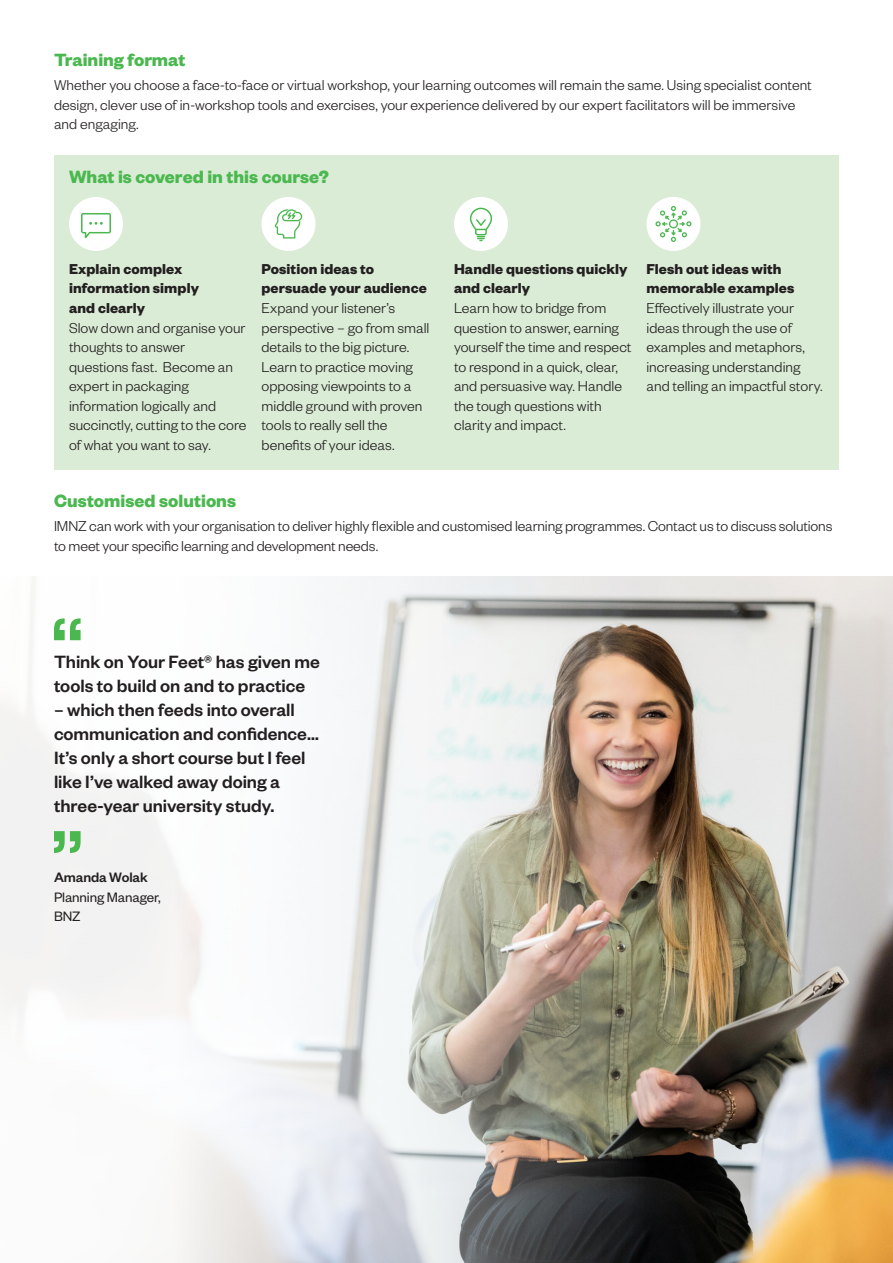
<style>
.page{position:relative;width:893px;height:1263px;background:#fff}
.page>*{position:absolute;margin:0;border:0;box-sizing:border-box;transform-origin:0 0}
.t1{font:500 19.5px/24px "Founders Grotesk";color:#231f20}
.Course_heading_L1{font:700 19.5px "Founders Grotesk";color:#4ab84f}
.Body_copy{font:300 15.75px/19.5px "Founders Grotesk";color:#231f20}
.Overview_copy{font:300 15.75px/19.5px "Founders Grotesk";color:#231f20}
.t2{font:700 15.75px/19.5px "Founders Grotesk";letter-spacing:.005em;color:#231f20}
.Quote_tagline{font:15px/19.5px "Founders Grotesk";letter-spacing:-.005em;color:#231f20}
.s1{font-weight:700}
.s2{font-weight:500}
</style>
<div class="page">
<img style="left:685px;top:576px;width:208px;height:687px">
<img style="left:0;top:576px;width:685px;height:687px">
<svg style="left:54px;top:618px;width:27px;height:22px"></svg>
<svg style="left:54px;top:831px;width:27px;height:22px"></svg>
<div style="left:54px;top:155px;width:785px;height:314px;background:#daecd6"></div>
<div style="left:646px;top:197px;width:54px;height:54px;background:#fff;border-radius:50%"></div>
<svg style="left:655px;top:206px;width:36px;height:36px"></svg>
<div style="left:69px;top:197px;width:54px;height:54px;background:#fff;border-radius:50%"></div>
<svg style="left:81px;top:213px;width:30px;height:25px"></svg>
<div style="left:261px;top:197px;width:54px;height:54px;background:#fff;border-radius:50%"></div>
<svg style="left:275px;top:209px;width:27px;height:30px"></svg>
<div style="left:454px;top:197px;width:54px;height:54px;background:#fff;border-radius:50%"></div>
<svg style="left:470px;top:208px;width:22px;height:33px"></svg>
<p class="Course_heading_L1" style="left:54px;top:48px;width:133px">Training format</p>
<p class="Body_copy" style="left:54px;top:74px;width:759px">Whether you choose a face-to-face or virtual workshop, your learning outcomes will remain the same. Using specialist content design, clever use of in-workshop tools and exercises, your experience delivered by our expert facilitators will be immersive and engaging.</p>
<p class="Course_heading_L1" style="left:69px;top:165px;width:262px">What is covered in this course?</p>
<p class="Overview_copy" style="left:69px;top:258px;width:179px"><span class="s1">Explain complex information simply<br>and clearly<br></span>Slow down and organise your thoughts to answer questions fast. Become an expert in packaging information logically and succinctly, cutting to the core of what you want to say.</p>
<p class="t2" style="left:261px;top:258px;width:167px">Position ideas to persuade your audience</p>
<p class="Body_copy" style="left:261px;top:297px;width:169px">Expand your listener’s perspective – go from small details to the big picture.<br>Learn to practice moving opposing viewpoints to a middle ground with proven tools to really sell the benefits of your ideas.</p>
<p class="t2" style="left:454px;top:258px;width:175px">Handle questions quickly and clearly</p>
<p class="Body_copy" style="left:454px;top:297px;width:179px">Learn how to bridge from question to answer, earning yourself the time and respect to respond in a quick, clear, and persuasive way. Handle the tough questions with clarity and impact.</p>
<p class="t2" style="left:646px;top:258px;width:149px">Flesh out ideas with memorable examples</p>
<p class="Body_copy" style="left:646px;top:297px;width:178px">Effectively illustrate your ideas through the use of examples and metaphors, increasing understanding and telling an impactful story.</p>
<p class="Course_heading_L1" style="left:54px;top:489px;width:184px">Customised solutions</p>
<p class="Body_copy" style="left:54px;top:515px;width:780px">IMNZ can work with your organisation to deliver highly flexible and customised learning programmes. Contact us to discuss solutions to meet your specific learning and development needs.</p>
<p class="t1" style="left:54px;top:649px;width:267px">Think on Your Feet® has given me tools to build on and to practice</p>
<p class="t1" style="left:54px;top:697px;width:266px">– which then feeds into overall communication and confidence…<br>It’s only a short course but I feel like I’ve walked away doing a three-year university study.</p>
<p class="Quote_tagline" style="left:54px;top:867px;width:108px"><span class="s2">Amanda Wolak<br></span>Planning Manager,<br>BNZ</p>
</div>
